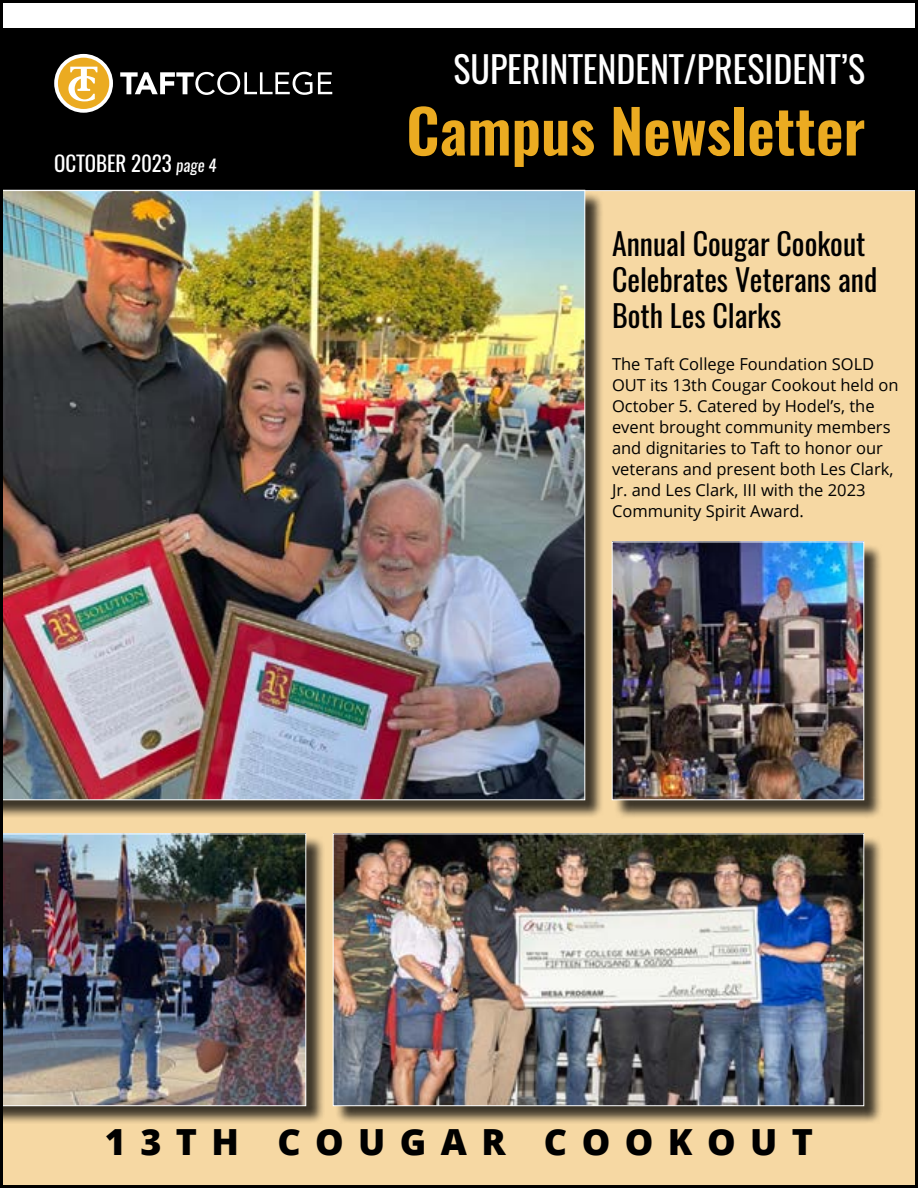
<style>
.page{position:relative;width:918px;height:1188px;background:#fff}
.page>*{position:absolute;margin:0;border:0;box-sizing:border-box;transform-origin:0 0}
.t1{font:600 60px "Oswald";color:#ebab21}
.t2{font:36px "Oswald";color:#fff}
.t3{font:800 36px "Open Sans";letter-spacing:.4em;color:#000}
.t4{font:30px/36px "Oswald";color:#000}
.t5{font:21px "Oswald";color:#fff}
.t6{font:16.5px/21px "Open Sans";color:#000}
.s1{font-style:italic;font-size:16.5px}
</style>
<div class="page">
<div style="left:0;top:184px;width:918px;height:1004px;background:#f6d8a3"></div>
<div style="left:0;top:28px;width:918px;height:162px;background:#000"></div>
<svg style="left:120px;top:72px;width:192px;height:23px"></svg>
<svg style="left:318px;top:72px;width:14px;height:22px"></svg>
<svg style="left:54px;top:54px;width:59px;height:59px"></svg>
<div style="left:615px;top:544px;width:268px;height:275px;background:#000;opacity:.75"></div>
<img style="left:614px;top:544px;width:248px;height:254px">
<div style="left:612px;top:542px;width:252px;height:258px;border:1px solid #fff"></div>
<div style="left:0;top:193px;width:604px;height:625px;background:#000;opacity:.75"></div>
<img style="left:4px;top:191px;width:581px;height:609px">
<hr style="left:0;top:190px;width:918px;height:1px;background:#fff">
<div style="left:336px;top:836px;width:547px;height:288px;background:#000;opacity:.75"></div>
<img style="left:335px;top:836px;width:527px;height:268px">
<div style="left:333px;top:834px;width:531px;height:272px;border:1px solid #fff"></div>
<div style="left:0;top:836px;width:325px;height:288px;background:#000;opacity:.75"></div>
<img style="left:4px;top:834px;width:302px;height:272px">
<p class="t5" style="left:54px;top:149px;width:164px">OCTOBER 2023 <span class="s1">page 4</span></p>
<h2 class="t2" style="left:453px;top:44px;width:413px">SUPERINTENDENT/PRESIDENT’S</h2>
<h1 class="t1" style="left:406px;top:89px;width:460px">Campus Newsletter</h1>
<h3 class="t4" style="left:612px;top:226px;width:267px">Annual Cougar Cookout<br>Celebrates Veterans and<br>Both Les Clarks</h3>
<p class="t6" style="left:612px;top:353px;width:288px">The Taft College Foundation SOLD OUT its 13th Cougar Cookout held on October 5. Catered by Hodel’s, the event brought community members and dignitaries to Taft to honor our veterans and present both Les Clark, Jr. and Les Clark, III with the 2023<br>Community Spirit Award.</p>
<h2 class="t3" style="left:105px;top:1114px;width:710px">13TH COUGAR COOKOUT</h2>
</div>
